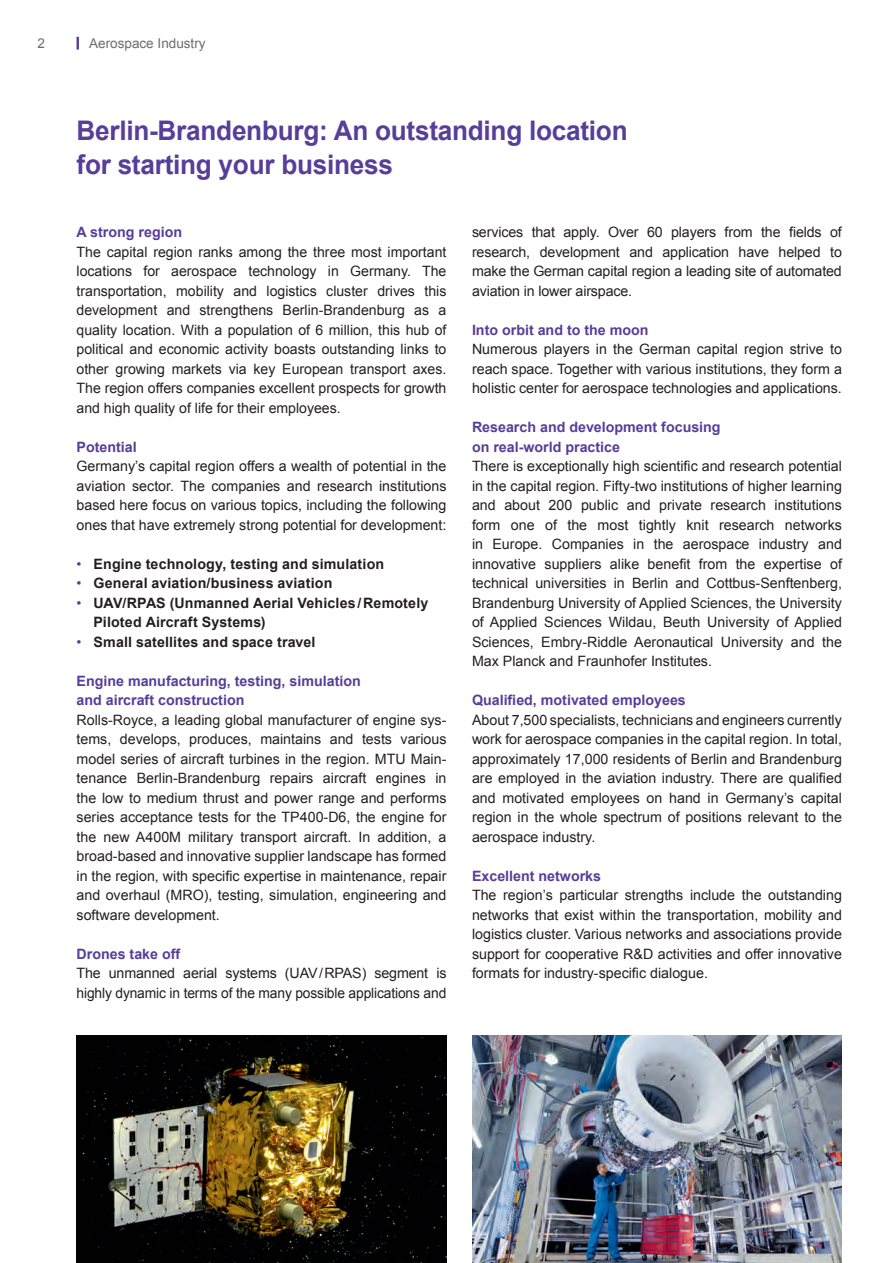
<style>
.page{position:relative;width:893px;height:1263px;background:#fff}
.page>*{position:absolute;margin:0;border:0;box-sizing:border-box;transform-origin:0 0}
.t1{font:700 27px/33.8px "Arial";letter-spacing:-.01em;color:#573e99}
.t2{font:14.25px/19.5px "Arial";color:#231f20;text-align:justify}
.t3{font:700 14.25px/19.5px "Arial";color:#573e99}
.t4{font:700 14.25px/19.5px "Arial";letter-spacing:.01em;color:#231f20}
.t5{font:13.5px "Arial";color:#6c6d70}
.s1{font-weight:400;color:#573e99}
</style>
<div class="page">
<svg style="left:77px;top:37px;width:2px;height:13px"></svg>
<img style="left:77px;top:1035px;width:369px;height:228px">
<img style="left:472px;top:1035px;width:370px;height:228px">
<p class="t5" style="left:38px;top:35px;width:9px">2</p>
<p class="t5" style="left:89px;top:35px;width:118px">Aerospace Industry</p>
<h1 class="t1" style="left:77px;top:114px;width:553px">Berlin-Brandenburg: An outstanding location for starting your business</h1>
<p class="t3" style="left:77px;top:223px;width:107px">A strong region</p>
<p class="t2" style="left:77px;top:242px;width:371px">The capital region ranks among the three most important locations for aerospace technology in Germany. The transportation, mobility and logistics cluster drives this development and strengthens Berlin-Brandenburg as a quality location. With a population of 6 million, this hub of political and economic activity boasts outstanding links to other growing markets via key European transport axes.<br>The region offers companies excellent prospects for growth and high quality of life for their employees.</p>
<p class="t3" style="left:77px;top:438px;width:62px">Potential</p>
<p class="t2" style="left:77px;top:457px;width:371px">Germany’s capital region offers a wealth of potential in the aviation sector. The companies and research institutions based here focus on various topics, including the following ones that have extremely strong potential for development:</p>
<p class="t4" style="left:77px;top:554px;width:309px"><span class="s1">•</span> Engine technology, testing and simulation</p>
<p class="t4" style="left:77px;top:574px;width:257px"><span class="s1">•</span> General aviation/business aviation</p>
<p class="t4" style="left:94px;top:593px;width:336px;text-indent:-17px"><span class="s1">•</span> UAV/RPAS (Unmanned Aerial Vehicles/Remotely<br>Piloted Aircraft Systems)</p>
<p class="t4" style="left:77px;top:632px;width:240px"><span class="s1">•</span> Small satellites and space travel</p>
<p class="t3" style="left:77px;top:671px;width:286px">Engine manufacturing, testing, simulation and aircraft construction</p>
<p class="t2" style="left:77px;top:710px;width:371px">Rolls-Royce, a leading global manufacturer of engine sys&shy;tems, develops, produces, maintains and tests various model series of aircraft turbines in the region. MTU Main&shy;tenance Berlin-Brandenburg repairs aircraft engines in the low to medium thrust and power range and performs series acceptance tests for the TP400-D6, the engine for the new A400M military transport aircraft. In addition, a broad-based and innovative supplier landscape has formed in the region, with specific expertise in maintenance, repair and overhaul (MRO), testing, simulation, engineering and software development.</p>
<p class="t3" style="left:77px;top:944px;width:105px">Drones take off</p>
<p class="t2" style="left:77px;top:964px;width:371px">The unmanned aerial systems (UAV/RPAS) segment is highly dynamic in terms of the many possible applications and</p>
<p class="t2" style="left:472px;top:223px;width:371px">services that apply. Over 60 players from the fields of research, development and application have helped to make the German capital region a leading site of automated aviation in lower airspace.</p>
<p class="t3" style="left:472px;top:320px;width:178px">Into orbit and to the moon</p>
<p class="t2" style="left:472px;top:340px;width:371px">Numerous players in the German capital region strive to reach space. Together with various institutions, they form a holistic center for aerospace technologies and applications.</p>
<p class="t3" style="left:472px;top:418px;width:250px">Research and development focusing on real-world practice</p>
<p class="t2" style="left:472px;top:457px;width:371px">There is exceptionally high scientific and research potential in the capital region. Fifty-two institutions of higher learning and about 200 public and private research institutions form one of the most tightly knit research networks in Europe. Companies in the aerospace industry and innovative suppliers alike benefit from the expertise of technical universities in Berlin and Cottbus-Senftenberg, Brandenburg University of Applied Sciences, the University of Applied Sciences Wildau, Beuth University of Applied Sciences, Embry-Riddle Aeronautical University and the Max Planck and Fraunhofer Institutes.</p>
<p class="t3" style="left:472px;top:691px;width:215px">Qualified, motivated employees</p>
<p class="t2" style="left:472px;top:710px;width:371px">About 7,500 specialists, technicians and engineers currently work for aerospace companies in the capital region. In total, approximately 17,000 residents of Berlin and Brandenburg are employed in the aviation industry. There are qualified and motivated employees on hand in Germany’s capital region in the whole spectrum of positions relevant to the aerospace industry.</p>
<p class="t3" style="left:472px;top:866px;width:131px">Excellent networks</p>
<p class="t2" style="left:472px;top:886px;width:371px">The region’s particular strengths include the outstanding networks that exist within the transportation, mobility and logistics cluster. Various networks and associations provide support for cooperative R&amp;D activities and offer innovative formats for industry-specific dialogue.</p>
</div>
